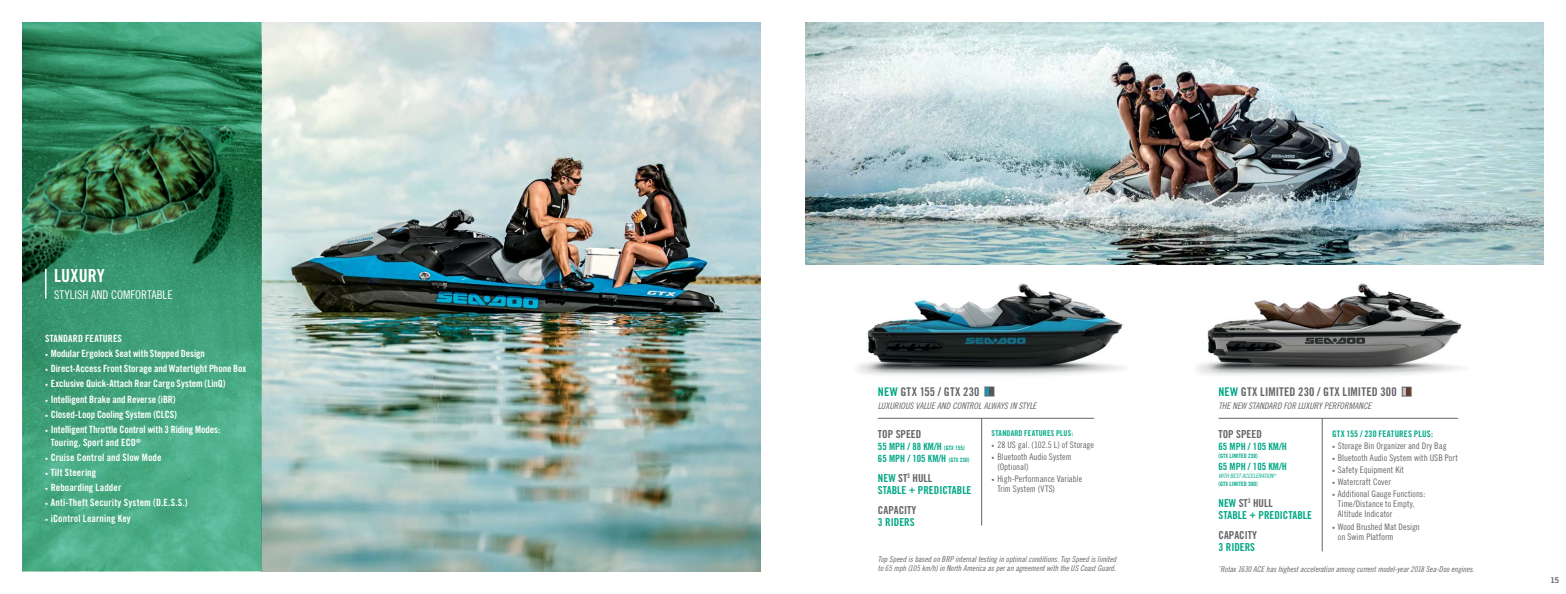
<style>
.page{position:relative;width:1566px;height:594px;background:#fff}
.page>*{position:absolute;margin:0;border:0;box-sizing:border-box;transform-origin:0 0}
.t1{font:18px "Trade Gothic LT Std Bd Cn 20";letter-spacing:.015em;color:#fff}
.t2{font:12px "Trade Gothic LT Std Bd Cn 20";letter-spacing:.015em;color:#646569}
.t3{font:12px "Trade Gothic LT Std Cn 18";letter-spacing:.005em;color:#fff}
.t4{font:11px/12px "Trade Gothic LT Std Bd Cn 20";color:#00a886}
.t5{font:11px "Trade Gothic LT Std Bd Cn 20";color:#646569}
.t6{font:10px/13px "Trade Gothic LT Std Bd Cn 20";color:#fff}
.t7{font:10px/12px "Trade Gothic LT Std Bd Cn 20";color:#00a886}
.t8{font:10px "Trade Gothic LT Std Bd Cn 20";letter-spacing:.02em;color:#fff}
.t9{font:9px/10px "Trade Gothic LT Std Cn 18";color:#646569}
.t10{font:9px "Trade Gothic LT Std Cn 18 Obl";color:#646569}
.t11{font:9px "Trade Gothic LT Std Bd Cn 20";letter-spacing:.015em;color:#00a886}
.t12{font:8px/9.6px "Trade Gothic LT Std Cn 18 Obl";letter-spacing:-.005em;color:#646569}
.t13{font:8px "Trade Gothic LT Std Bd Cn 20";letter-spacing:.025em;color:#00a886}
.t14{font:8px "Trade Gothic LT Std Bd 2";color:#646569}
.t15{font:6px "Trade Gothic LT Std Bd Cn 20";color:#00a886}
.t16{font:6px "Trade Gothic LT Std Cn 18 Obl";color:#00a886}
.s1{font-family:"Trade Gothic LT Std Cn 18";font-size:6px}
.s2{color:#00a886}
.s3{font-size:6px}
.s4{color:#646569}
.s5{font-size:6px;color:#6f7074}
</style>
<div class="page">
<img style="left:858px;top:283px;width:266px;height:93px">
<img style="left:1197px;top:283px;width:265px;height:93px">
<img style="left:261px;top:22px;width:499px;height:550px">
<svg style="left:22px;top:22px;width:239px;height:550px;background:#3b926c"></svg>
<img style="left:806px;top:22px;width:737px;height:242px">
<hr style="left:878px;top:418px;width:216px;height:1px;background:#646569">
<hr style="left:981px;top:418px;width:1px;height:108px;background:#646569">
<div style="left:989px;top:387px;width:5px;height:9px;background:#55565a"></div>
<div style="left:985px;top:387px;width:9px;height:9px;border:1px solid #646569"></div>
<div style="left:1402px;top:387px;width:5px;height:9px;background:#c0bfbf"></div>
<div style="left:1402px;top:387px;width:9px;height:9px;border:1px solid #646569"></div>
<hr style="left:1219px;top:418px;width:239px;height:1px;background:#646569">
<hr style="left:1322px;top:418px;width:1px;height:133px;background:#646569">
<hr style="left:45px;top:269px;width:1px;height:30px;background:#fff">
<h1 class="t1" style="left:54px;top:265px;width:52px">LUXURY</h1>
<p class="t3" style="left:54px;top:288px;width:120px">STYLISH AND COMFORTABLE</p>
<p class="t6" style="left:45px;top:332px;width:79px">STANDARD FEATURES</p>
<p class="t6" style="left:45px;top:347px;width:162px"><span class="s1">•</span> Modular Ergolock Seat with Stepped Design</p>
<p class="t6" style="left:45px;top:362px;width:203px"><span class="s1">•</span> Direct-Access Front Storage and Watertight Phone Box</p>
<p class="t6" style="left:45px;top:377px;width:182px"><span class="s1">•</span> Exclusive Quick-Attach Rear Cargo System (LinQ)</p>
<p class="t6" style="left:45px;top:392px;width:132px"><span class="s1">•</span> Intelligent Brake and Reverse (iBR)</p>
<p class="t6" style="left:45px;top:408px;width:133px"><span class="s1">•</span> Closed-Loop Cooling System (CLCS)</p>
<p class="t6" style="left:51px;top:423px;width:171px;text-indent:-6px"><span class="s1">•</span> Intelligent Throttle Control with 3 Riding Modes:<br>Touring, Sport and ECO<sup>®</sup></p>
<p class="t6" style="left:45px;top:451px;width:118px"><span class="s1">•</span> Cruise Control and Slow Mode</p>
<p class="t6" style="left:45px;top:466px;width:53px"><span class="s1">•</span> Tilt Steering</p>
<p class="t6" style="left:45px;top:481px;width:78px"><span class="s1">•</span> Reboarding Ladder</p>
<p class="t8" style="left:45px;top:497px;width:144px"><span class="s1">•</span> Anti-Theft Security System (D.E.S.S.)</p>
<p class="t6" style="left:45px;top:512px;width:87px"><span class="s1">•</span> iControl Learning Key</p>
<p class="t2" style="left:878px;top:385px;width:103px"><span class="s2">NEW</span> GTX 155 / GTX 230</p>
<p class="t10" style="left:878px;top:400px;width:160px">LUXURIOUS VALUE AND CONTROL ALWAYS IN STYLE</p>
<p class="t5" style="left:878px;top:427px;width:45px">TOP SPEED</p>
<p class="t7" style="left:878px;top:440px;width:93px">55 MPH / 88 KM/H <span class="s3">(GTX 155)<br></span>65 MPH / 105 KM/H <span class="s3">(GTX 230)</span></p>
<p class="t4" style="left:878px;top:472px;width:95px">NEW <span class="s4">ST</span><sup>3</sup> <span class="s4">HULL<br></span>STABLE + PREDICTABLE</p>
<p class="t5" style="left:878px;top:503px;width:40px">CAPACITY</p>
<p class="t4" style="left:878px;top:516px;width:38px">3 RIDERS</p>
<p class="t13" style="left:992px;top:428px;width:83px">STANDARD FEATURES PLUS:</p>
<p class="t9" style="left:992px;top:440px;width:104px"><span class="s5">•</span> 28 US gal. (102.5 L) of Storage</p>
<p class="t9" style="left:997px;top:452px;width:76px;text-indent:-6px"><span class="s5">•</span> Bluetooth Audio System (Optional)</p>
<p class="t9" style="left:997px;top:474px;width:86px;text-indent:-6px"><span class="s5">•</span> High-Performance Variable<br>Trim System (VTS)</p>
<p class="t2" style="left:1219px;top:385px;width:180px"><span class="s2">NEW</span> GTX LIMITED 230 / GTX LIMITED 300</p>
<p class="t10" style="left:1219px;top:401px;width:155px">THE NEW STANDARD FOR LUXURY PERFORMANCE</p>
<p class="t11" style="left:1332px;top:428px;width:102px">GTX 155 / 230 FEATURES PLUS:</p>
<p class="t9" style="left:1332px;top:441px;width:116px"><span class="s5">•</span> Storage Bin Organizer and Dry Bag</p>
<p class="t9" style="left:1332px;top:453px;width:127px"><span class="s5">•</span> Bluetooth Audio System with USB Port</p>
<p class="t9" style="left:1332px;top:465px;width:73px"><span class="s5">•</span> Safety Equipment Kit</p>
<p class="t9" style="left:1332px;top:477px;width:60px"><span class="s5">•</span> Watercraft Cover</p>
<p class="t9" style="left:1338px;top:489px;width:89px;text-indent:-6px"><span class="s5">•</span> Additional Gauge Functions:<br>Time/Distance to Empty,<br>Altitude Indicator</p>
<p class="t9" style="left:1338px;top:521px;width:84px;text-indent:-6px"><span class="s5">•</span> Wood Brushed Mat Design on Swim Platform</p>
<p class="t5" style="left:1219px;top:427px;width:45px">TOP SPEED</p>
<p class="t7" style="left:1219px;top:440px;width:70px">65 MPH / 105 KM/H</p>
<p class="t15" style="left:1219px;top:452px;width:41px">(GTX LIMITED 230)</p>
<p class="t7" style="left:1219px;top:460px;width:70px">65 MPH / 105 KM/H</p>
<p class="t16" style="left:1219px;top:472px;width:59px">WITH BEST ACCELERATION*</p>
<p class="t15" style="left:1219px;top:480px;width:41px">(GTX LIMITED 300)</p>
<p class="t4" style="left:1219px;top:497px;width:95px">NEW <span class="s4">ST</span><sup>3</sup> <span class="s4">HULL<br></span>STABLE + PREDICTABLE</p>
<p class="t5" style="left:1219px;top:529px;width:40px">CAPACITY</p>
<p class="t4" style="left:1219px;top:541px;width:38px">3 RIDERS</p>
<p class="t12" style="left:878px;top:554px;width:240px">Top Speed is based on BRP internal testing in optimal conditions. Top Speed is limited to 65 mph (105 km/h) in North America as per an agreement with the US Coast Guard.</p>
<p class="t12" style="left:1219px;top:564px;width:257px"><sup>*</sup>Rotax 1630 ACE has highest acceleration among current model-year 2018 Sea-Doo engines.</p>
<p class="t14" style="left:1550px;top:576px;width:11px">15</p>
</div>
